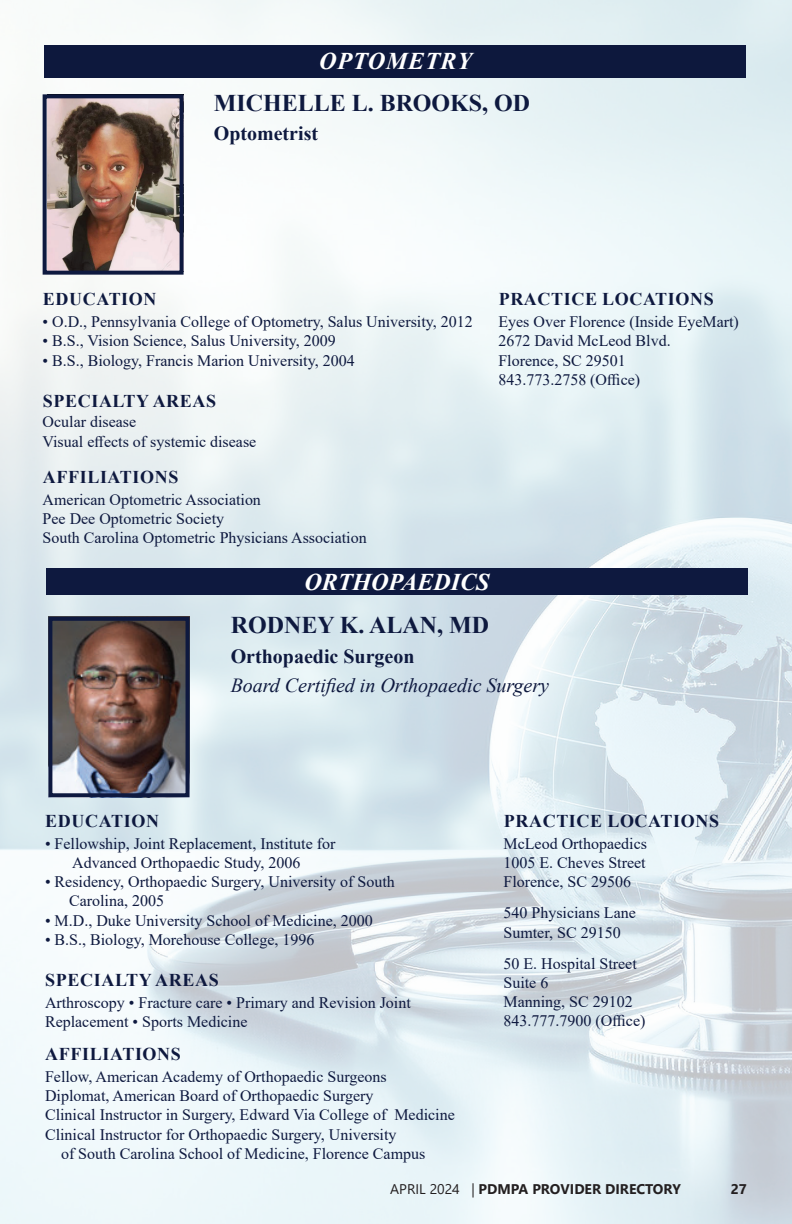
<style>
.page{position:relative;width:792px;height:1224px;background:#fff}
.page>*{position:absolute;margin:0;border:0;box-sizing:border-box;transform-origin:0 0}
.t1{font:700 24px "Times New Roman";color:#0e193f}
.t2{font:italic 700 24px "Times New Roman";color:#fff}
.t3{font:italic 700 24px "Times New Roman";letter-spacing:.035em;color:#fff}
.t4{font:italic 20px "Times New Roman";color:#0e193f}
.t5{font:700 20px "Times New Roman";color:#0e193f}
.t6{font:700 18px "Times New Roman";letter-spacing:.035em;color:#0e193f}
.t7{font:16px/19.2px "Times New Roman";color:#0e193f}
.t8{font:700 14px "Segoe UI";color:#231f20}
.s1{font-weight:400}
</style>
<div class="page">
<img style="left:0;top:0;width:792px;height:1224px">
<img style="left:48px;top:99px;width:131px;height:171px">
<div style="left:43px;top:94px;width:141px;height:181px;border:4px solid #0e193f"></div>
<div style="left:44px;top:45px;width:702px;height:32px;background:#0d183d"></div>
<div style="left:46px;top:568px;width:702px;height:27px;background:#0e193f"></div>
<img style="left:53px;top:622px;width:132px;height:170px">
<div style="left:48px;top:617px;width:142px;height:180px;border:4px solid #0e193f"></div>
<h1 class="t3" style="left:319px;top:45px;width:154px">OPTOMETRY</h1>
<h1 class="t2" style="left:318px;top:49px;width:147px">OPTOMETRY</h1>
<h1 class="t1" style="left:214px;top:85px;width:318px">MICHELLE L. BROOKS, OD</h1>
<p class="t5" style="left:214px;top:119px;width:106px">Optometrist</p>
<p class="t6" style="left:43px;top:286px;width:115px">EDUCATION</p>
<p class="t6" style="left:499px;top:286px;width:217px">PRACTICE LOCATIONS</p>
<p class="t7" style="left:43px;top:312px;width:432px">• O.D., Pennsylvania College of Optometry, Salus University, 2012</p>
<p class="t7" style="left:43px;top:331px;width:295px">• B.S., Vision Science, Salus University, 2009</p>
<p class="t7" style="left:43px;top:350px;width:314px">• B.S., Biology, Francis Marion University, 2004</p>
<p class="t7" style="left:498px;top:312px;width:242px">Eyes Over Florence (Inside EyeMart)<br>2672 David McLeod Blvd.<br>Florence, SC 29501<br>843.773.2758 (Office)</p>
<p class="t6" style="left:43px;top:388px;width:175px">SPECIALTY AREAS</p>
<p class="t7" style="left:43px;top:412px;width:215px">Ocular disease<br>Visual effects of systemic disease</p>
<p class="t6" style="left:43px;top:464px;width:137px">AFFILIATIONS</p>
<p class="t7" style="left:43px;top:489px;width:326px">American Optometric Association<br>Pee Dee Optometric Society<br>South Carolina Optometric Physicians Association</p>
<h1 class="t2" style="left:304px;top:565px;width:186px">ORTHOPAEDICS</h1>
<h1 class="t1" style="left:231px;top:608px;width:260px">RODNEY K. ALAN, MD</h1>
<p class="t5" style="left:231px;top:641px;width:185px">Orthopaedic Surgeon</p>
<p class="t4" style="left:231px;top:672px;width:320px">Board Certified in Orthopaedic Surgery</p>
<p class="t6" style="left:45px;top:808px;width:115px">EDUCATION</p>
<p class="t6" style="left:504px;top:808px;width:217px">PRACTICE LOCATIONS</p>
<p class="t7" style="left:45px;top:833px;width:292px;text-align:center">• Fellowship, Joint Replacement, Institute for<br>Advanced Orthopaedic Study, 2006</p>
<p class="t7" style="left:69px;top:872px;width:327px;text-indent:-24px">• Residency, Orthopaedic Surgery, University of South<br>Carolina, 2005</p>
<p class="t7" style="left:45px;top:910px;width:329px">• M.D., Duke University School of Medicine, 2000</p>
<p class="t7" style="left:45px;top:929px;width:271px">• B.S., Biology, Morehouse College, 1996</p>
<p class="t7" style="left:504px;top:833px;width:145px;text-align:justify">McLeod Orthopaedics 1005 E. Cheves Street Florence, SC 29506</p>
<p class="t7" style="left:504px;top:903px;width:134px">540 Physicians Lane<br>Sumter, SC 29150</p>
<p class="t7" style="left:504px;top:953px;width:143px">50 E. Hospital Street<br>Suite 6<br>Manning, SC 29102<br>843.777.7900 (Office)</p>
<p class="t6" style="left:45px;top:967px;width:175px">SPECIALTY AREAS</p>
<p class="t7" style="left:45px;top:993px;width:367px">Arthroscopy • Fracture care • Primary and Revision Joint<br>Replacement • Sports Medicine</p>
<p class="t6" style="left:45px;top:1041px;width:137px">AFFILIATIONS</p>
<p class="t7" style="left:45px;top:1067px;width:343px">Fellow, American Academy of Orthopaedic Surgeons</p>
<p class="t7" style="left:45px;top:1086px;width:330px">Diplomat, American Board of Orthopaedic Surgery</p>
<p class="t7" style="left:45px;top:1105px;width:411px">Clinical Instructor in Surgery, Edward Via College of Medicine</p>
<p class="t7" style="left:45px;top:1124px;width:353px">Clinical Instructor for Orthopaedic Surgery, University</p>
<p class="t7" style="left:61px;top:1143px;width:366px">of South Carolina School of Medicine, Florence Campus</p>
<p class="t8" style="left:390px;top:1176px;width:292px"><span class="s1">APRIL 2024 |</span> PDMPA PROVIDER DIRECTORY</p>
<p class="t8" style="left:731px;top:1176px;width:18px">27</p>
</div>
